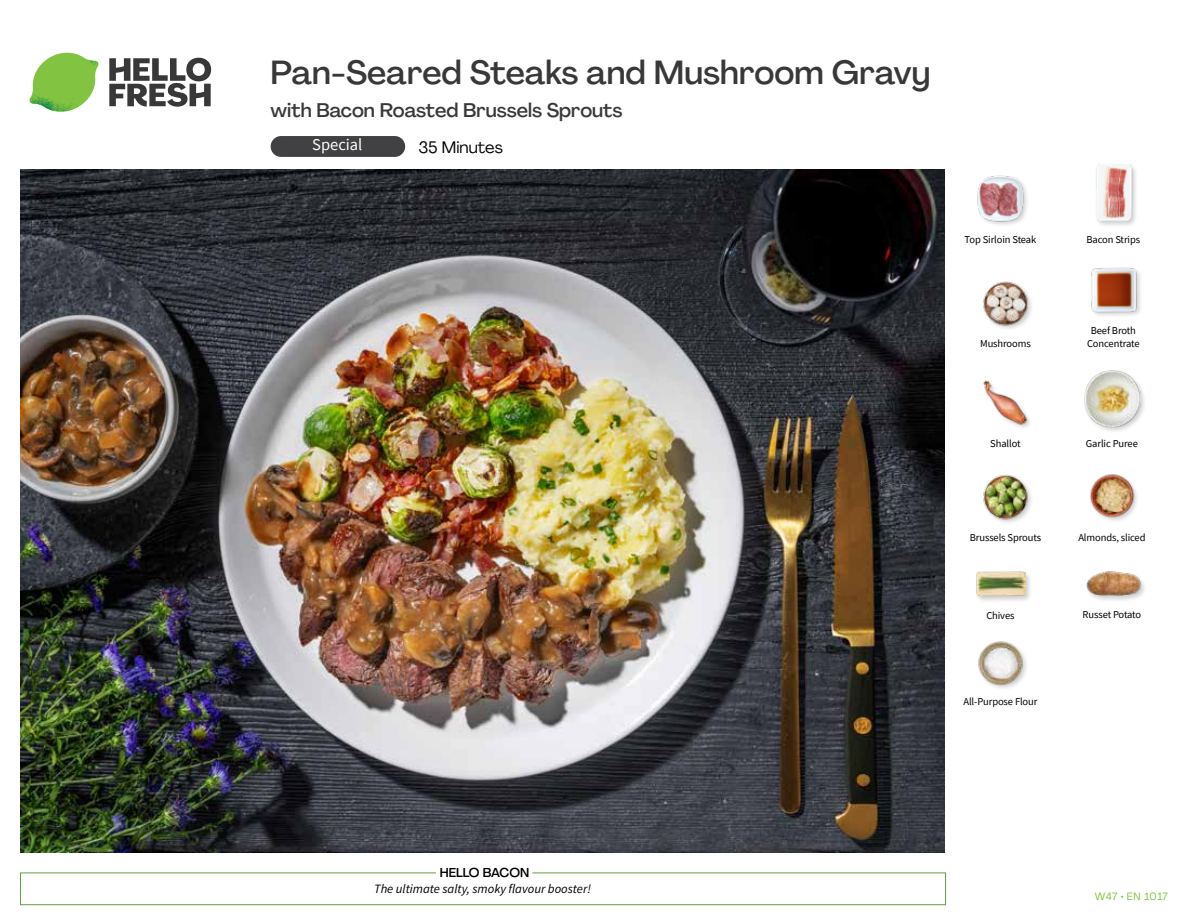
<style>
.page{position:relative;width:1188px;height:918px;background:#fff}
.page>*{position:absolute;margin:0;border:0;box-sizing:border-box;transform-origin:0 0}
.t1{font:500 33px "Agrandir";color:#383839}
.t2{font:500 19.5px "Agrandir";color:#383839}
.t3{font:16.5px "Agrandir";color:#000}
.t4{font:16.5px "Source Sans Pro";color:#fff}
.t5{font:italic 12.75px "Source Sans Pro";color:#000}
.t6{font:500 12.75px "Agrandir";color:#000}
.t7{font:10.5px/13.5px "Source Sans Pro";letter-spacing:-.01em;color:#000;text-align:center}
.t8{font:10.5px "Agrandir";letter-spacing:.035em;color:#82c341}
</style>
<div class="page">
<svg style="left:109px;top:57px;width:102px;height:50px"></svg>
<svg style="left:34px;top:53px;width:62px;height:40px"></svg>
<img style="left:67px;top:53px;width:32px;height:26px">
<img style="left:33px;top:75px;width:59px;height:11px">
<img style="left:29px;top:79px;width:61px;height:33px">
<img style="left:65px;top:86px;width:27px;height:25px">
<div style="left:20px;top:873px;width:926px;height:32px;border:1px solid #609f43"></div>
<div style="left:436px;top:865px;width:96px;height:15px;background:#fff"></div>
<img style="left:21px;top:170px;width:924px;height:682px">
<div style="left:271px;top:136px;width:134px;height:21px;background:#414042;border-radius:10px"></div>
<img style="left:978px;top:641px;width:48px;height:47px">
<div style="left:1086px;top:570px;width:61px;height:33px;background:#000;opacity:.2"></div>
<img style="left:1086px;top:570px;width:56px;height:29px">
<div style="left:975px;top:570px;width:57px;height:33px;background:#000;opacity:.2"></div>
<img style="left:975px;top:570px;width:51px;height:33px">
<img style="left:1090px;top:474px;width:47px;height:47px">
<div style="left:1094px;top:162px;width:44px;height:66px;background:#000;opacity:.2"></div>
<img style="left:1094px;top:163px;width:44px;height:58px">
<img style="left:983px;top:474px;width:48px;height:49px">
<div style="left:1083px;top:369px;width:64px;height:65px;background:#000;opacity:.2"></div>
<img style="left:1083px;top:370px;width:58px;height:57px">
<img style="left:983px;top:380px;width:47px;height:48px">
<img style="left:1091px;top:267px;width:50px;height:49px">
<img style="left:983px;top:281px;width:49px;height:48px">
<img style="left:977px;top:175px;width:50px;height:50px">
<h1 class="t1" style="left:271px;top:52px;width:661px">Pan-Seared Steaks and Mushroom Gravy</h1>
<h2 class="t2" style="left:271px;top:98px;width:353px">with Bacon Roasted Brussels Sprouts</h2>
<h3 class="t4" style="left:312px;top:134px;width:52px">Special</h3>
<h3 class="t3" style="left:418px;top:137px;width:86px">35 Minutes</h3>
<p class="t7" style="left:965px;top:232px;width:73px">Top Sirloin Steak</p>
<p class="t7" style="left:980px;top:337px;width:52px">Mushrooms</p>
<p class="t7" style="left:1087px;top:232px;width:55px">Bacon Strips</p>
<p class="t7" style="left:1087px;top:323px;width:54px">Beef Broth<br>Concentrate</p>
<p class="t7" style="left:990px;top:437px;width:32px">Shallot</p>
<p class="t7" style="left:1086px;top:437px;width:53px">Garlic Puree</p>
<p class="t7" style="left:970px;top:531px;width:73px">Brussels Sprouts</p>
<p class="t7" style="left:1078px;top:531px;width:69px">Almonds, sliced</p>
<p class="t7" style="left:986px;top:609px;width:30px">Chives</p>
<p class="t7" style="left:963px;top:694px;width:76px">All-Purpose Flour</p>
<p class="t7" style="left:1083px;top:608px;width:60px">Russet Potato</p>
<p class="t6" style="left:440px;top:864px;width:91px">HELLO BACON</p>
<p class="t5" style="left:374px;top:881px;width:218px">The ultimate salty, smoky flavour booster!</p>
<p class="t8" style="left:1095px;top:890px;width:75px">W47 • EN 1017</p>
</div>
